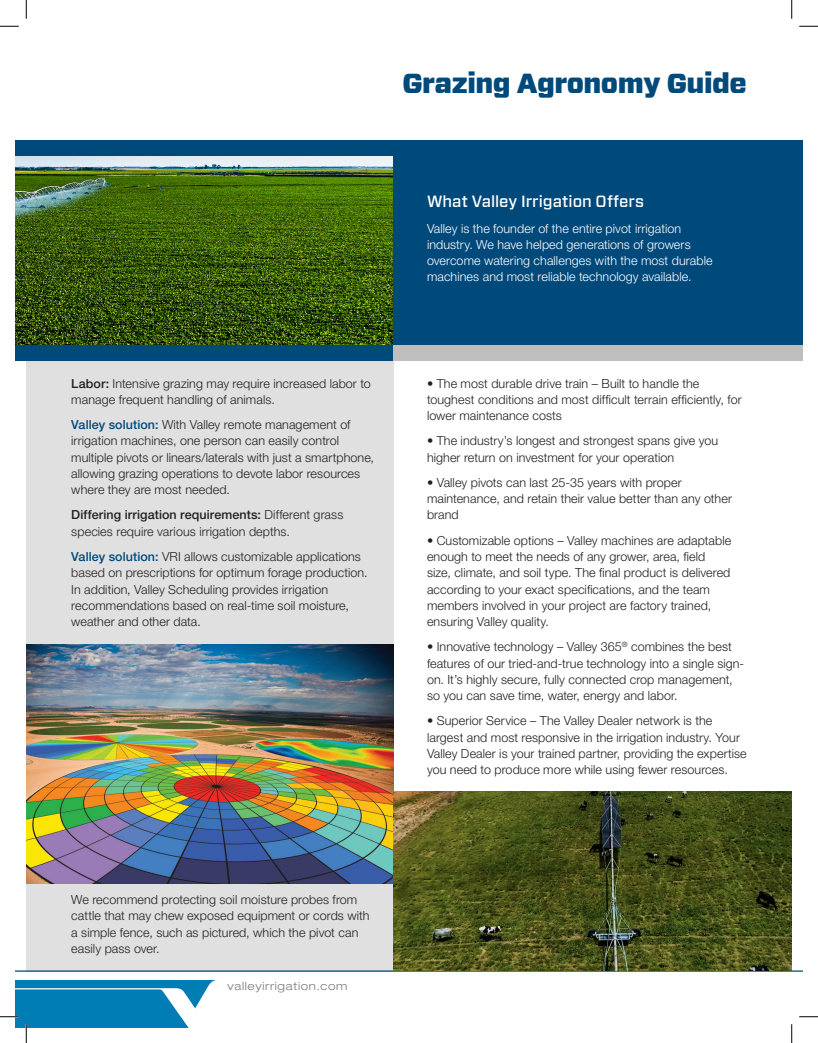
<style>
.page{position:relative;width:818px;height:1043px;background:#fff}
.page>*{position:absolute;margin:0;border:0;box-sizing:border-box;transform-origin:0 0}
.t1{font:900 27.5px "Forza";letter-spacing:-.02em;color:#00497b}
.t2{font:500 16.25px "Forza";color:#fff}
.t3{font:300 12.5px/16.2px "Helvetica Neue LT Pro";letter-spacing:.005em;color:#231f20}
.t4{font:300 12.5px/16.2px "Helvetica Neue LT Pro";letter-spacing:.005em;color:#fff}
.t5{font:300 expanded 11.25px "Helvetica Neue LT Pro";letter-spacing:.06em;color:#787b7e}
.s1{font-weight:500}
.s2{font-weight:500;color:#00497b}
</style>
<div class="page">
<svg style="left:15px;top:980px;width:200px;height:48px;background:#2992c0"></svg>
<div style="left:26px;top:345px;width:367px;height:626px;background:#e0e0e0"></div>
<div style="left:15px;top:149px;width:399px;height:217px;background:#231f20;opacity:.26"></div>
<img style="left:15px;top:156px;width:378px;height:189px">
<div style="left:393px;top:150px;width:409px;height:195px;background:#00497b"></div>
<div style="left:15px;top:140px;width:787px;height:16px;background:#00497b"></div>
<hr style="left:15px;top:970px;width:787px;height:1px;background:#00497b">
<img style="left:26px;top:644px;width:367px;height:239px">
<div style="left:15px;top:345px;width:378px;height:16px;background:#00497b"></div>
<div style="left:393px;top:345px;width:409px;height:16px;background:#bcbfbe"></div>
<img style="left:393px;top:791px;width:398px;height:179px">
<svg style="left:0;top:25px;width:19px;height:2px"></svg>
<svg style="left:799px;top:25px;width:19px;height:2px"></svg>
<svg style="left:0;top:1015px;width:19px;height:2px"></svg>
<svg style="left:799px;top:1016px;width:19px;height:1px"></svg>
<svg style="left:25px;top:0;width:2px;height:19px"></svg>
<svg style="left:25px;top:1024px;width:2px;height:18px"></svg>
<svg style="left:791px;top:0;width:1px;height:19px"></svg>
<svg style="left:791px;top:1024px;width:1px;height:18px"></svg>
<p class="t1" style="left:402px;top:65px;width:346px">Grazing Agronomy Guide</p>
<p class="t3" style="left:71px;top:375px;width:301px"><span class="s1">Labor:</span> Intensive grazing may require increased labor to manage frequent handling of animals.</p>
<p class="t3" style="left:71px;top:416px;width:304px"><span class="s2">Valley solution:</span> With Valley remote management of irrigation machines, one person can easily control multiple pivots or linears/laterals with just a smartphone, allowing grazing operations to devote labor resources where they are most needed.</p>
<p class="t3" style="left:71px;top:506px;width:273px"><span class="s1">Differing irrigation requirements:</span> Different grass species require various irrigation depths.</p>
<p class="t3" style="left:71px;top:548px;width:298px"><span class="s2">Valley solution:</span> VRI allows customizable applications based on prescriptions for optimum forage production.<br>In addition, Valley Scheduling provides irrigation recommendations based on real-time soil moisture, weather and other data.</p>
<p class="t2" style="left:427px;top:191px;width:219px">What Valley Irrigation Offers</p>
<p class="t4" style="left:427px;top:220px;width:287px">Valley is the founder of the entire pivot irrigation industry. We have helped generations of growers overcome watering challenges with the most durable machines and most reliable technology available.</p>
<p class="t3" style="left:427px;top:375px;width:316px">• The most durable drive train – Built to handle the toughest conditions and most difficult terrain efficiently, for lower maintenance costs</p>
<p class="t3" style="left:427px;top:432px;width:293px">• The industry’s longest and strongest spans give you higher return on investment for your operation</p>
<p class="t3" style="left:427px;top:474px;width:306px">• Valley pivots can last 25-35 years with proper maintenance, and retain their value better than any other brand</p>
<p class="t3" style="left:427px;top:532px;width:306px">• Customizable options – Valley machines are adaptable enough to meet the needs of any grower, area, field size, climate, and soil type. The final product is delivered according to your exact specifications, and the team members involved in your project are factory trained, ensuring Valley quality.</p>
<p class="t3" style="left:427px;top:638px;width:319px">• Innovative technology – Valley 365<sup>®</sup> combines the best features of our tried-and-true technology into a single sign&shy;on. It’s highly secure, fully connected crop management, so you can save time, water, energy and labor.</p>
<p class="t3" style="left:427px;top:712px;width:321px">• Superior Service – The Valley Dealer network is the largest and most responsive in the irrigation industry. Your Valley Dealer is your trained partner, providing the expertise you need to produce more while using fewer resources.</p>
<p class="t3" style="left:71px;top:891px;width:300px">We recommend protecting soil moisture probes from cattle that may chew exposed equipment or cords with a simple fence, such as pictured, which the pivot can easily pass over.</p>
<p class="t5" style="left:227px;top:978px;width:121px">valleyirrigation.com</p>
</div>
